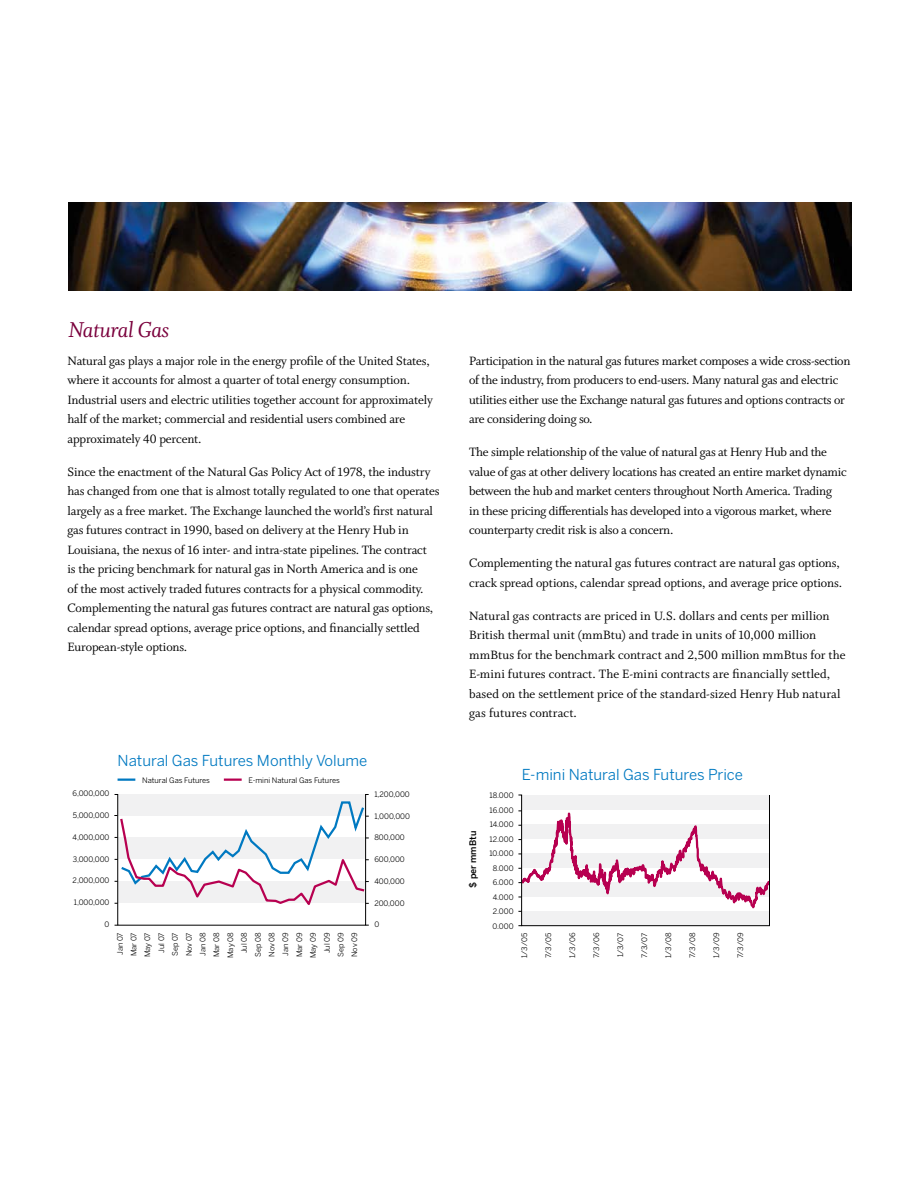
<style>
.page{position:relative;width:918px;height:1188px;background:#fff}
.page>*{position:absolute;margin:0;border:0;box-sizing:border-box;transform-origin:0 0}
.t1{font:24px "Whitman Italic LF";letter-spacing:-.02em;color:#7a003c}
.t2{font:15px "Benton Sans";color:#0079c1}
.t3{font:13.5px/19.5px "Whitman Roman LF";letter-spacing:-.01em;color:#000}
.t4{font:13.5px/19.5px "Whitman Roman LF";letter-spacing:.01em;color:#000}
.t5{font:500 9px "Benton Sans";color:#000}
.t6{font:7.5px/13.8px "Benton Sans";color:#000;text-align:center}
</style>
<div class="page">
<img style="left:68px;top:202px;width:783px;height:88px">
<svg style="left:521px;top:202px;width:250px;height:725px"></svg>
<svg style="left:518px;top:794px;width:252px;height:132px"></svg>
<svg style="left:118px;top:779px;width:17px;height:2px"></svg>
<svg style="left:224px;top:779px;width:18px;height:2px"></svg>
<svg style="left:114px;top:794px;width:255px;height:132px"></svg>
<h1 class="t1" style="left:68px;top:317px;width:103px">Natural Gas</h1>
<p class="t3" style="left:67px;top:352px;width:367px">Natural gas plays a major role in the energy profile of the United States, where it accounts for almost a quarter of total energy consumption.<br>Industrial users and electric utilities together account for approximately half of the market; commercial and residential users combined are approximately 40 percent.</p>
<p class="t3" style="left:67px;top:463px;width:374px">Since the enactment of the Natural Gas Policy Act of 1978, the industry has changed from one that is almost totally regulated to one that operates largely as a free market. The Exchange launched the world’s first natural gas futures contract in 1990, based on delivery at the Henry Hub in Louisiana, the nexus of 16 inter- and intra-state pipelines. The contract<br>is the pricing benchmark for natural gas in North America and is one<br>of the most actively traded futures contracts for a physical commodity.<br>Complementing the natural gas futures contract are natural gas options, calendar spread options, average price options, and financially settled European-style options.</p>
<p class="t2" style="left:118px;top:751px;width:251px">Natural Gas Futures Monthly Volume</p>
<p class="t6" style="left:73px;top:787px;width:38px">6,000,000</p>
<p class="t6" style="left:73px;top:809px;width:38px">5,000,000</p>
<p class="t6" style="left:73px;top:830px;width:38px">4,000,000</p>
<p class="t6" style="left:73px;top:852px;width:38px">3,000,000</p>
<p class="t6" style="left:73px;top:874px;width:38px">2,000,000</p>
<p class="t6" style="left:74px;top:896px;width:37px">1,000,000</p>
<p class="t6" style="left:105px;top:917px;width:6px">0</p>
<p class="t6" style="left:142px;top:773px;width:70px">N atural Gas Futures</p>
<p class="t6" style="left:248px;top:773px;width:93px">E-mini Natural Gas Futures</p>
<p class="t6" style="left:113px;top:958px;width:27px;text-align:right;rotate:-90deg">Jan 07<br>Mar 07<br>May 07<br>Jul 07<br>Sep 07<br>N ov 07<br>Jan 08<br>Mar 08<br>May 08<br>Jul 08<br>Sep 08<br>N ov 08<br>Jan 09<br>Mar 09<br>May 09<br>Jul 09<br>Sep 09<br>N ov 09</p>
<p class="t6" style="left:374px;top:787px;width:37px">1,200,000</p>
<p class="t6" style="left:374px;top:809px;width:37px">1,000,000</p>
<p class="t6" style="left:374px;top:831px;width:32px">800,000</p>
<p class="t6" style="left:374px;top:853px;width:32px">600,000</p>
<p class="t6" style="left:374px;top:874px;width:32px">400,000</p>
<p class="t6" style="left:374px;top:896px;width:32px">200,000</p>
<p class="t6" style="left:374px;top:918px;width:6px">0</p>
<p class="t3" style="left:469px;top:352px;width:383px">Participation in the natural gas futures market composes a wide cross-section of the industry, from producers to end-users. Many natural gas and electric utilities either use the Exchange natural gas futures and options contracts or are considering doing so.</p>
<p class="t3" style="left:469px;top:443px;width:379px">The simple relationship of the value of natural gas at Henry Hub and the value of gas at other delivery locations has created an entire market dynamic between the hub and market centers throughout North America. Trading<br>in these pricing differentials has developed into a vigorous market, where counterparty credit risk is also a concern.</p>
<p class="t3" style="left:469px;top:554px;width:374px">Complementing the natural gas futures contract are natural gas options, crack spread options, calendar spread options, and average price options.</p>
<p class="t4" style="left:469px;top:607px;width:378px">Natural gas contracts are priced in U.S. dollars and cents per million British thermal unit (mmBtu) and trade in units of 10,000 million mmBtus for the benchmark contract and 2,500 million mmBtus for the E-mini futures contract. The E-mini contracts are financially settled, based on the settlement price of the standard-sized Henry Hub natural gas futures contract.</p>
<p class="t5" style="left:468px;top:888px;width:58px;rotate:-90deg">$ per mmBtu</p>
<p class="t6" style="left:489px;top:788px;width:26px;line-height:14.5px">18.000<br>16.000<br>14.000<br>12.000<br>10.000<br>8.000<br>6.000<br>4.000<br>2.000<br>0.000</p>
<p class="t2" style="left:522px;top:766px;width:223px">E-mini Natural Gas Futures Price</p>
<p class="t6" style="left:518px;top:958px;width:27px;rotate:-90deg">1/3/05</p>
<p class="t6" style="left:542px;top:958px;width:27px;rotate:-90deg">7/3/05</p>
<p class="t6" style="left:566px;top:958px;width:27px;rotate:-90deg">1/3/06</p>
<p class="t6" style="left:590px;top:958px;width:27px;rotate:-90deg">7/3/06</p>
<p class="t6" style="left:614px;top:957px;width:26px;rotate:-90deg">1/3/07</p>
<p class="t6" style="left:638px;top:958px;width:26px;rotate:-90deg">7/3/07</p>
<p class="t6" style="left:662px;top:958px;width:27px;rotate:-90deg">1/3/08</p>
<p class="t6" style="left:686px;top:958px;width:27px;rotate:-90deg">7/3/08</p>
<p class="t6" style="left:710px;top:958px;width:27px;rotate:-90deg">1/3/09</p>
<p class="t6" style="left:734px;top:958px;width:27px;rotate:-90deg">7/3/09</p>
</div>
